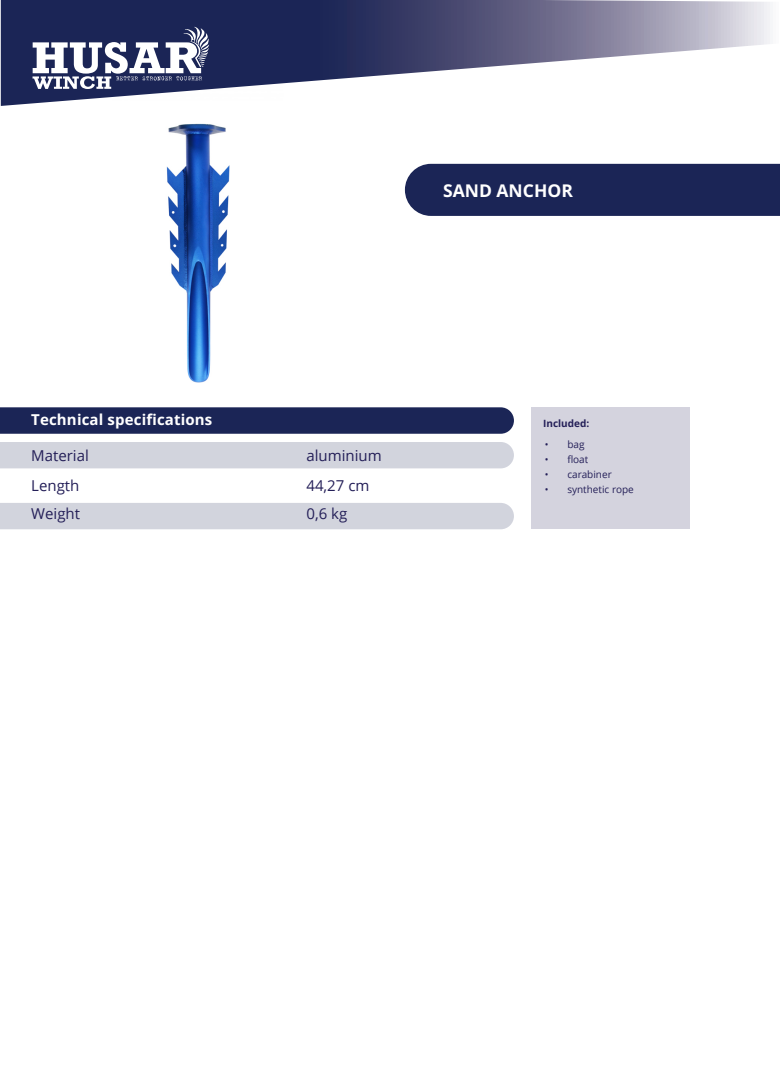
<style>
.page{position:relative;width:780px;height:1088px;background:#fff}
.page>*{position:absolute;margin:0;border:0;box-sizing:border-box;transform-origin:0 0}
.t1{font:700 17.5px "Open Sans";color:#fff}
.t2{font:15px "Open Sans";color:#241f58}
.t3{font:700 15px "Open Sans";letter-spacing:.01em;color:#fff}
.t4{font:10px "Open Sans";color:#241f58}
.t5{font:700 10px "Open Sans";color:#241f58}
</style>
<div class="page">
<img style="left:166px;top:123px;width:64px;height:260px">
<svg style="left:0;top:407px;width:514px;height:27px;background:#212a5a"></svg>
<div style="left:0;top:442px;width:514px;height:26px;background:#d2d4dd"></div>
<div style="left:0;top:503px;width:514px;height:26px;background:#d2d4dd"></div>
<svg style="left:1px;top:0;width:769px;height:106px"></svg>
<svg style="left:33px;top:27px;width:176px;height:62px"></svg>
<div style="left:405px;top:164px;width:375px;height:52px;background:#1b2556"></div>
<div style="left:531px;top:407px;width:159px;height:122px;background:#d4d3de"></div>
<p class="t1" style="left:443px;top:178px;width:131px">SAND ANCHOR</p>
<p class="t3" style="left:31px;top:408px;width:183px">Technical specifications</p>
<p class="t2" style="left:31px;top:445px;width:59px">Material</p>
<p class="t2" style="left:306px;top:445px;width:77px">aluminium</p>
<p class="t2" style="left:31px;top:475px;width:50px">Length</p>
<p class="t2" style="left:306px;top:475px;width:64px">44,27 cm</p>
<p class="t2" style="left:31px;top:503px;width:50px">Weight</p>
<p class="t2" style="left:306px;top:503px;width:42px">0,6 kg</p>
<p class="t5" style="left:543px;top:416px;width:48px">Included:</p>
<p class="t4" style="left:545px;top:438px;width:41px">• bag</p>
<p class="t4" style="left:545px;top:453px;width:45px">• float</p>
<p class="t4" style="left:545px;top:468px;width:68px">• carabiner</p>
<p class="t4" style="left:545px;top:483px;width:91px">• synthetic rope</p>
</div>
